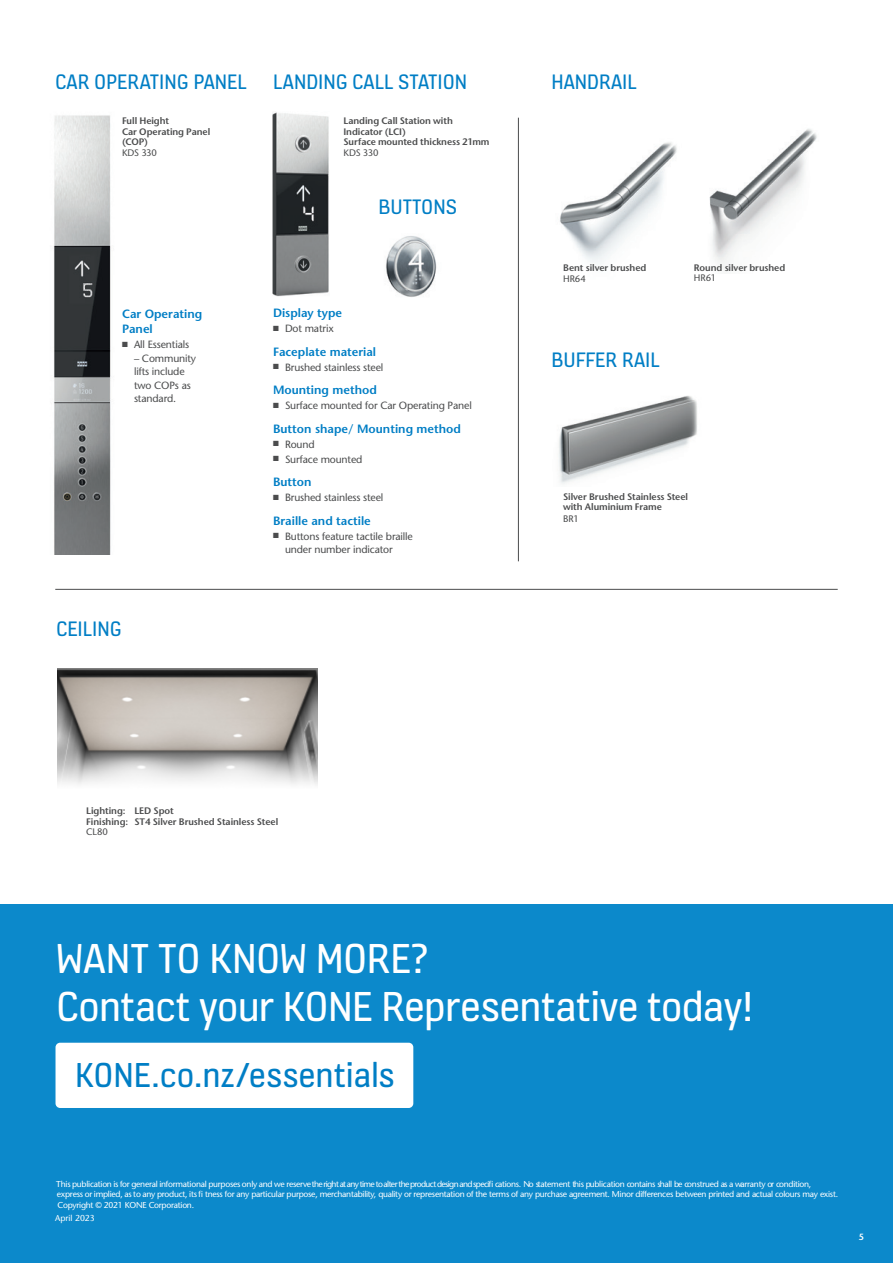
<style>
.page{position:relative;width:893px;height:1263px;background:#fff}
.page>*{position:absolute;margin:0;border:0;box-sizing:border-box;transform-origin:0 0}
.t1{font:45px/48px "KONE Information";letter-spacing:-.01em;color:#fff}
.t2{font:37.2px "KONE Information";color:#007ec5}
.t3{font:22.5px "KONE Information";color:#007ec5}
.t4{font:600 12px/15px "Stone Sans";color:#007ec5}
.t5{font:10.5px/13.5px "Stone Sans";letter-spacing:-.015em;color:#4b4c4d}
.t6{font:600 9.45px/10.5px "Stone Sans";letter-spacing:-.005em;color:#4b4c4d}
.t7{font:9.45px "Stone Sans";letter-spacing:-.015em;color:#4b4c4d}
.t8{font:600 9px "Stone Sans";color:#fff}
.t9{font:8.55px/10.5px "Stone Sans";letter-spacing:-.03em;color:#fff}
.t10{font:8.55px "Stone Sans";color:#fff}
</style>
<div class="page">
<div style="left:0;top:904px;width:893px;height:359px;background:#0c89cb"></div>
<img style="left:560px;top:142px;width:117px;height:121px">
<img style="left:386px;top:236px;width:51px;height:61px">
<hr style="left:55px;top:589px;width:783px;height:1px;background:#4b4c4d">
<hr style="left:518px;top:118px;width:1px;height:443px;background:#4b4c4d">
<img style="left:709px;top:128px;width:108px;height:139px">
<img style="left:53px;top:115px;width:58px;height:440px">
<img style="left:272px;top:112px;width:57px;height:185px">
<img style="left:559px;top:396px;width:138px;height:88px">
<div style="left:56px;top:1043px;width:357px;height:65px;background:#fff;border-radius:5px"></div>
<img style="left:57px;top:669px;width:260px;height:116px">
<h3 class="t3" style="left:55px;top:67px;width:414px">CAR OPERATING PANEL LANDING CALL STATION</h3>
<p class="t6" style="left:122px;top:116px;width:90px">Full Height<br>Car Operating Panel (COP)</p>
<p class="t7" style="left:122px;top:147px;width:36px">KDS 330</p>
<h3 class="t4" style="left:122px;top:307px;width:82px">Car Operating<br>Panel</h3>
<p class="t5" style="left:122px;top:338px;width:69px">■ All Essentials</p>
<p class="t5" style="left:134px;top:351px;width:64px">– Community lifts include two COPs as standard.</p>
<h3 class="t3" style="left:56px;top:614px;width:67px">CEILING</h3>
<p class="t6" style="left:343px;top:116px;width:148px">Landing Call Station with<br>Indicator (LCI)<br>Surface mounted thickness 21mm</p>
<p class="t7" style="left:343px;top:147px;width:36px">KDS 330</p>
<h3 class="t3" style="left:379px;top:192px;width:80px">BUTTONS</h3>
<h3 class="t4" style="left:273px;top:306px;width:71px">Display type</h3>
<p class="t5" style="left:273px;top:322px;width:62px">■ Dot matrix</p>
<h3 class="t4" style="left:273px;top:344px;width:105px">Faceplate material</h3>
<p class="t5" style="left:273px;top:360px;width:112px">■ Brushed stainless steel</p>
<h3 class="t4" style="left:273px;top:383px;width:105px">Mounting method</h3>
<p class="t5" style="left:273px;top:399px;width:200px">■ Surface mounted for Car Operating Panel</p>
<h3 class="t4" style="left:273px;top:421px;width:190px">Button shape/ Mounting method</h3>
<p class="t5" style="left:273px;top:437px;width:43px">■ Round</p>
<p class="t5" style="left:273px;top:452px;width:91px">■ Surface mounted</p>
<h3 class="t4" style="left:273px;top:475px;width:40px">Button</h3>
<p class="t5" style="left:273px;top:491px;width:112px">■ Brushed stainless steel</p>
<h3 class="t4" style="left:273px;top:513px;width:99px">Braille and tactile</h3>
<p class="t5" style="left:285px;top:529px;width:129px;text-indent:-12px">■ Buttons feature tactile braille under number indicator</p>
<h3 class="t3" style="left:551px;top:67px;width:87px">HANDRAIL</h3>
<p class="t6" style="left:563px;top:262px;width:85px">Bent silver brushed</p>
<p class="t7" style="left:563px;top:273px;width:24px">HR64</p>
<h3 class="t3" style="left:551px;top:345px;width:110px">BUFFER RAIL</h3>
<p class="t6" style="left:694px;top:262px;width:93px">Round silver brushed</p>
<p class="t7" style="left:694px;top:272px;width:24px">HR61</p>
<p class="t6" style="left:563px;top:491px;width:126px">Silver Brushed Stainless Steel with Aluminium Frame</p>
<p class="t7" style="left:563px;top:513px;width:17px">BR1</p>
<p class="t6" style="left:86px;top:805px;width:194px">Lighting: LED Spot<br>Finishing: ST4 Silver Brushed Stainless Steel</p>
<p class="t7" style="left:86px;top:826px;width:23px">CL80</p>
<h1 class="t1" style="left:56px;top:932px;width:699px">WANT TO KNOW MORE?<br>Contact your KONE Representative today!</h1>
<h2 class="t2" style="left:75px;top:1050px;width:321px">KONE.co.nz/essentials</h2>
<p class="t9" style="left:56px;top:1178px;width:783px">This publication is for general informational purposes only and we reserve the right at any time to alter the product design and specifi cations. No statement this publication contains shall be construed as a warranty or condition, express or implied, as to any product, its fi tness for any particular purpose, merchantability, quality or representation of the terms of any purchase agreement. Minor differences between printed and actual colours may exist.<br>Copyright © 2021 KONE Corporation.</p>
<p class="t10" style="left:55px;top:1213px;width:41px">April 2023</p>
<p class="t8" style="left:859px;top:1231px;width:7px">5</p>
</div>
